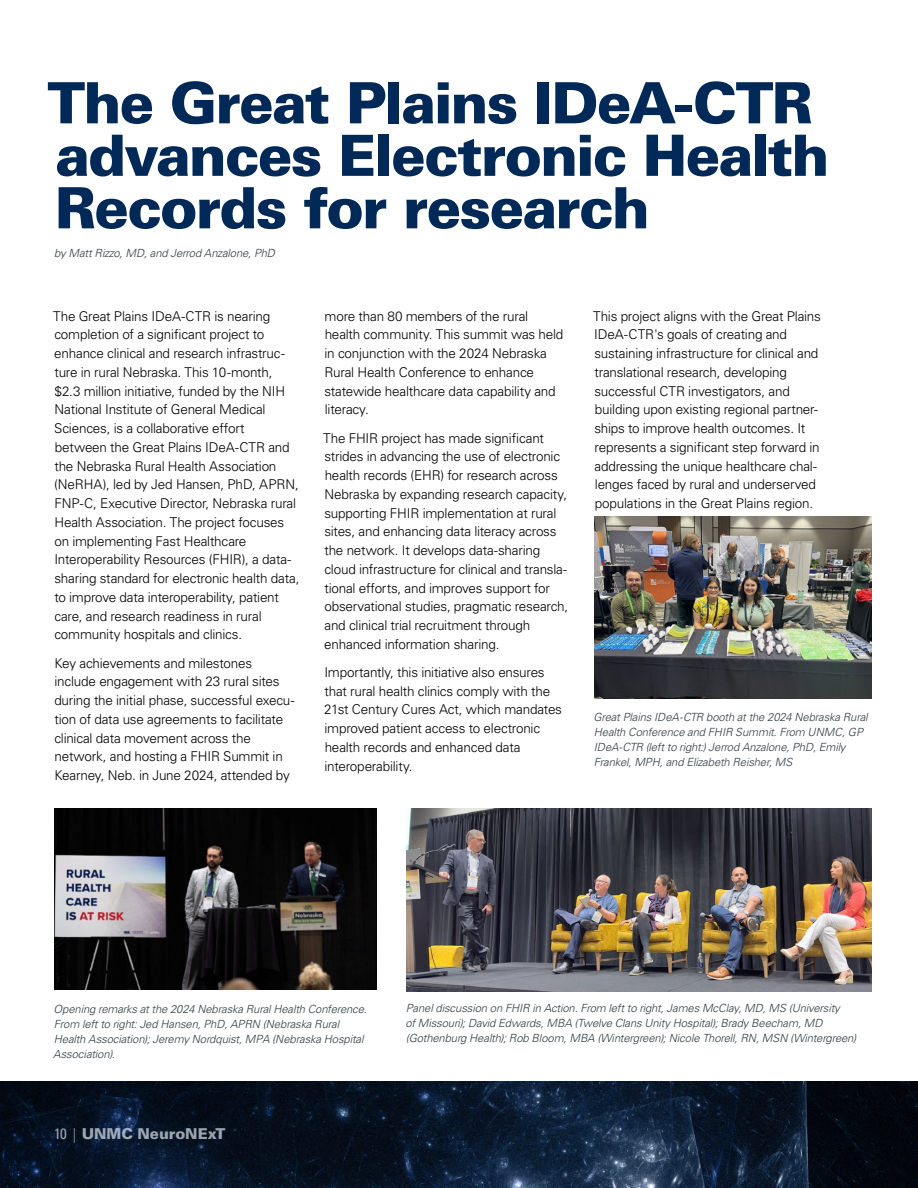
<style>
.page{position:relative;width:918px;height:1188px;background:#fff}
.page>*{position:absolute;margin:0;border:0;box-sizing:border-box;transform-origin:0 0}
.t1{font:900 57px/52.5px "Univers LT Std";letter-spacing:-.035em;color:#002957}
.t2{font:900 15px "Univers LT Std";letter-spacing:-.01em;color:#989ea3}
.t3{font:300 13.5px/18.8px "Univers LT Std";letter-spacing:-.015em;color:#000}
.t4{font:italic 300 11.25px/15px "Univers LT Std";letter-spacing:-.01em;color:#303c42}
.s1{font-weight:400;font-stretch:condensed}
.s2{font-weight:300;font-stretch:condensed}
</style>
<div class="page">
<svg style="left:0;top:1081px;width:918px;height:107px;background:#0b182a"></svg>
<img style="left:54px;top:808px;width:323px;height:182px">
<img style="left:594px;top:516px;width:278px;height:183px">
<img style="left:406px;top:808px;width:466px;height:183px">
<h1 class="t1" style="left:47px;top:76px;width:784px">The Great Plains IDeA-CTR advances Electronic Health<br>Records for research</h1>
<p class="t4" style="left:54px;top:246px;width:222px">by Matt Rizzo, MD, and Jerrod Anzalone, PhD</p>
<p class="t3" style="left:53px;top:306px;width:248px">The Great Plains IDeA-CTR is nearing completion of a significant project to enhance clinical and research infrastruc&shy;ture in rural Nebraska. This 10-month, $2.3 million initiative, funded by the NIH National Institute of General Medical Sciences, is a collaborative effort<br>between the Great Plains IDeA-CTR and the Nebraska Rural Health Association (NeRHA), led by Jed Hansen, PhD, APRN, FNP-C, Executive Director, Nebraska rural Health Association. The project focuses on implementing Fast Healthcare Interoperability Resources (FHIR), a data&shy;sharing standard for electronic health data, to improve data interoperability, patient care, and research readiness in rural community hospitals and clinics.</p>
<p class="t3" style="left:54px;top:653px;width:242px">Key achievements and milestones include engagement with 23 rural sites during the initial phase, successful execu&shy;tion of data use agreements to facilitate clinical data movement across the network, and hosting a FHIR Summit in Kearney, Neb. in June 2024, attended by</p>
<p class="t3" style="left:324px;top:307px;width:241px">more than 80 members of the rural health community. This summit was held in conjunction with the 2024 Nebraska<br>Rural Health Conference to enhance statewide healthcare data capability and literacy.</p>
<p class="t3" style="left:323px;top:428px;width:247px">The FHIR project has made significant strides in advancing the use of electronic health records (EHR) for research across Nebraska by expanding research capacity, supporting FHIR implementation at rural sites, and enhancing data literacy across the network. It develops data-sharing cloud infrastructure for clinical and transla&shy;tional efforts, and improves support for observational studies, pragmatic research, and clinical trial recruitment through enhanced information sharing.</p>
<p class="t3" style="left:324px;top:663px;width:239px">Importantly, this initiative also ensures that rural health clinics comply with the 21st Century Cures Act, which mandates improved patient access to electronic health records and enhanced data interoperability.</p>
<p class="t3" style="left:593px;top:307px;width:229px">This project aligns with the Great Plains IDeA-CTR's goals of creating and sustaining infrastructure for clinical and translational research, developing successful CTR investigators, and building upon existing regional partner&shy;ships to improve health outcomes. It represents a significant step forward in addressing the unique healthcare chal&shy;lenges faced by rural and underserved populations in the Great Plains region.</p>
<p class="t4" style="left:593px;top:709px;width:276px">Great Plains IDeA-CTR booth at the 2024 Nebraska Rural Health Conference and FHIR Summit. From UNMC, GP IDeA-CTR (left to right:) Jerrod Anzalone, PhD, Emily Frankel, MPH, and Elizabeth Reisher, MS</p>
<p class="t4" style="left:53px;top:1001px;width:315px">Opening remarks at the 2024 Nebraska Rural Health Conference.<br>From left to right: Jed Hansen, PhD, APRN (Nebraska Rural Health Association); Jeremy Nordquist, MPA (Nebraska Hospital Association).</p>
<p class="t4" style="left:405px;top:1001px;width:452px">Panel discussion on FHIR in Action. From left to right, James McClay, MD, MS (University<br>of Missouri); David Edwards, MBA (Twelve Clans Unity Hospital); Brady Beecham, MD (Gothenburg Health); Rob Bloom, MBA (Wintergreen); Nicole Thorell, RN, MSN (Wintergreen)</p>
<p class="t2" style="left:54px;top:1125px;width:173px"><span class="s1">10</span> <span class="s2">|</span> UNMC NeuroNExT</p>
</div>
